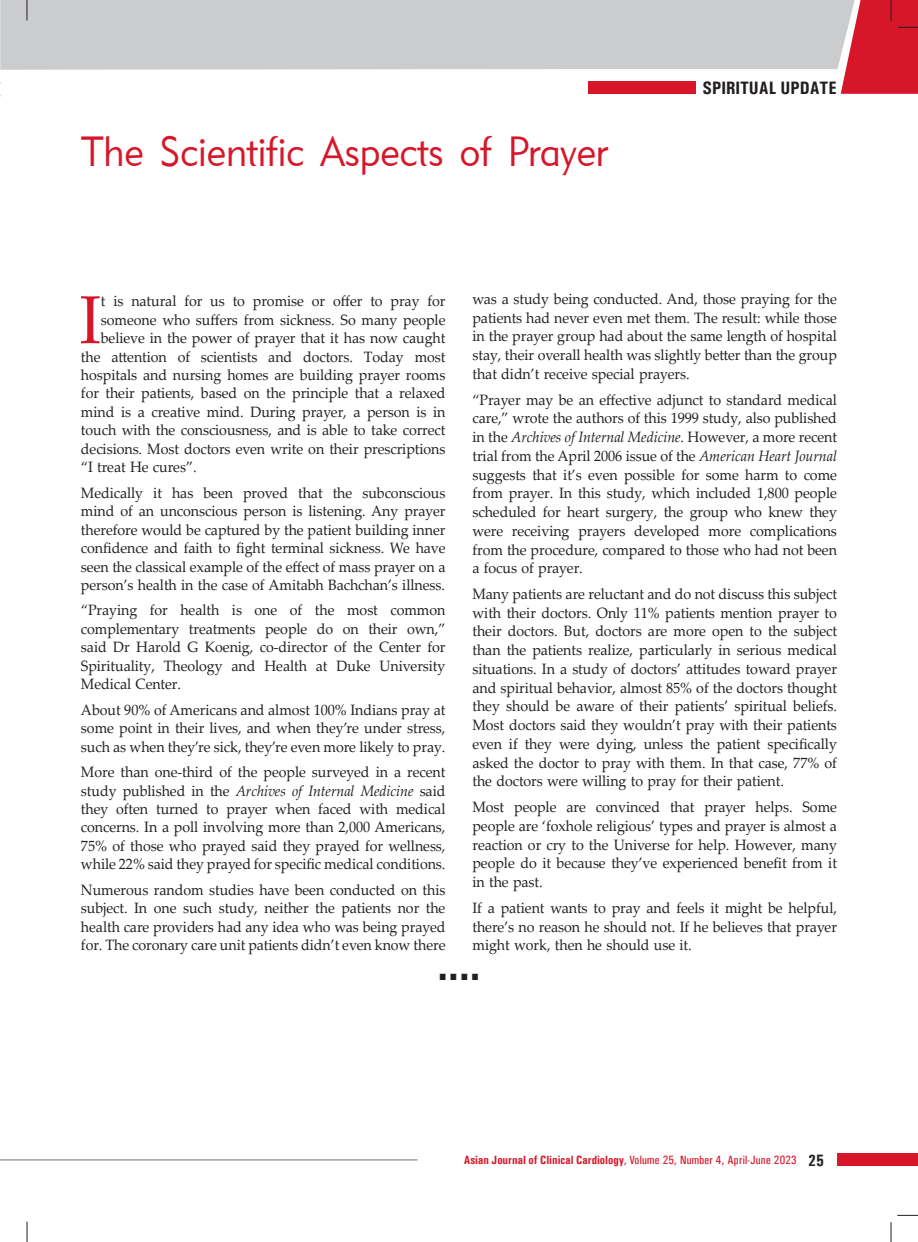
<style>
.page{position:relative;width:918px;height:1242px;background:#fff}
.page>*{position:absolute;margin:0;border:0;box-sizing:border-box;transform-origin:0 0}
.t1{font:67.95px "Palatino Linotype";color:#d71729;scale:.95 1}
.t2{font:42px "Geometric 415 BT Lite A";color:#d71729;scale:.9 1}
.t3{font:700 condensed 18px "Univers";color:#231f20}
.t4{font:15px/18.8px "Palatino Linotype";letter-spacing:-.005em;color:#231f20;text-align:justify;scale:.95 1}
.t5{font:13.5px "Arial";color:#231f20;scale:.9 1}
.t6{font:700 condensed 12px "Univers";color:#d71729}
.s1{font-style:italic}
.s2{font-family:"Univers Condensed";font-weight:400;font-stretch:normal}
.s3{font-size:16.5px;color:#231f20}
</style>
<div class="page">
<div style="left:0;top:0;width:841px;height:70px;background:#cbccce"></div>
<svg style="left:27px;top:0;width:1px;height:20px"></svg>
<svg style="left:27px;top:1222px;width:1px;height:20px"></svg>
<svg style="left:841px;top:0;width:77px;height:94px;background:#d83141"></svg>
<svg style="left:897px;top:1215px;width:21px;height:1px"></svg>
<svg style="left:891px;top:1222px;width:1px;height:20px"></svg>
<div style="left:837px;top:1154px;width:81px;height:12px;background:#d71729"></div>
<hr style="left:0;top:1160px;width:418px;height:1px;background:#6c6d70">
<div style="left:622px;top:81px;width:74px;height:13px;background:#d71729"></div>
<div style="left:589px;top:81px;width:74px;height:13px;background:#d71729"></div>
<h2 class="t2" style="left:81px;top:126px;width:587px">The Scientific Aspects of Prayer</h2>
<p class="t3" style="left:703px;top:77px;width:136px">SPIRITUAL UPDATE</p>
<h1 class="t1" style="left:79px;top:272px;width:24px">I</h1>
<p class="t4" style="left:101px;top:291px;width:364px">t is natural for us to promise or offer to pray for</p>
<p class="t4" style="left:101px;top:310px;width:364px">someone who suffers from sickness. So many people</p>
<p class="t4" style="left:101px;top:328px;width:364px">believe in the power of prayer that it has now caught</p>
<p class="t4" style="left:81px;top:346px;width:385px">the attention of scientists and doctors. Today most</p>
<p class="t4" style="left:81px;top:365px;width:385px">hospitals and nursing homes are building prayer rooms</p>
<p class="t4" style="left:81px;top:383px;width:385px">for their patients, based on the principle that a relaxed</p>
<p class="t4" style="left:81px;top:402px;width:385px">mind is a creative mind. During prayer, a person is in</p>
<p class="t4" style="left:81px;top:420px;width:385px">touch with the consciousness, and is able to take correct</p>
<p class="t4" style="left:81px;top:439px;width:385px">decisions. Most doctors even write on their prescriptions</p>
<p class="t4" style="left:81px;top:457px;width:123px">“I treat He cures”.</p>
<p class="t4" style="left:81px;top:483px;width:385px">Medically it has been proved that the subconscious mind of an unconscious person is listening. Any prayer therefore would be captured by the patient building inner confidence and faith to fight terminal sickness. We have seen the classical example of the effect of mass prayer on a person’s health in the case of Amitabh Bachchan’s illness.</p>
<p class="t4" style="left:81px;top:601px;width:385px">“Praying for health is one of the most common complementary treatments people do on their own,” said Dr Harold G Koenig, co-director of the Center for Spirituality, Theology and Health at Duke University Medical Center.</p>
<p class="t4" style="left:81px;top:700px;width:385px">About 90% of Americans and almost 100% Indians pray at some point in their lives, and when they’re under stress, such as when they’re sick, they’re even more likely to pray.</p>
<p class="t4" style="left:81px;top:762px;width:385px">More than one-third of the people surveyed in a recent study published in the <span class="s1">Archives of Internal Medicine</span> said they often turned to prayer when faced with medical concerns. In a poll involving more than 2,000 Americans, 75% of those who prayed said they prayed for wellness, while 22% said they prayed for specific medical conditions.</p>
<p class="t4" style="left:81px;top:880px;width:385px">Numerous random studies have been conducted on this subject. In one such study, neither the patients nor the health care providers had any idea who was being prayed for. The coronary care unit patients didn’t even know there</p>
<p class="t4" style="left:472px;top:289px;width:385px">was a study being conducted. And, those praying for the patients had never even met them. The result: while those in the prayer group had about the same length of hospital stay, their overall health was slightly better than the group that didn’t receive special prayers.</p>
<p class="t4" style="left:472px;top:390px;width:385px">“Prayer may be an effective adjunct to standard medical care,” wrote the authors of this 1999 study, also published in the <span class="s1">Archives of Internal Medicine</span>. However, a more recent trial from the April 2006 issue of the <span class="s1">American Heart Journal </span>suggests that it’s even possible for some harm to come from prayer. In this study, which included 1,800 people scheduled for heart surgery, the group who knew they were receiving prayers developed more complications from the procedure, compared to those who had not been a focus of prayer.</p>
<p class="t4" style="left:473px;top:584px;width:385px">Many patients are reluctant and do not discuss this subject with their doctors. Only 11% patients mention prayer to their doctors. But, doctors are more open to the subject than the patients realize, particularly in serious medical situations. In a study of doctors’ attitudes toward prayer and spiritual behavior, almost 85% of the doctors thought they should be aware of their patients’ spiritual beliefs.<br>Most doctors said they wouldn’t pray with their patients even if they were dying, unless the patient specifically asked the doctor to pray with them. In that case, 77% of the doctors were willing to pray for their patient.</p>
<p class="t4" style="left:473px;top:797px;width:385px">Most people are convinced that prayer helps. Some people are ‘foxhole religious’ types and prayer is almost a reaction or cry to the Universe for help. However, many people do it because they’ve experienced benefit from it in the past.</p>
<p class="t4" style="left:473px;top:898px;width:385px">If a patient wants to pray and feels it might be helpful, there’s no reason he should not. If he believes that prayer might work, then he should use it.</p>
<p class="t5" style="left:439px;top:966px;width:45px">■ ■ ■ ■</p>
<p class="t6" style="left:464px;top:1153px;width:362px">Asian Journal of Clinical Cardiology<span class="s2">, Volume 25, Number 4, April-June 2023</span> <span class="s3">25</span></p>
</div>
